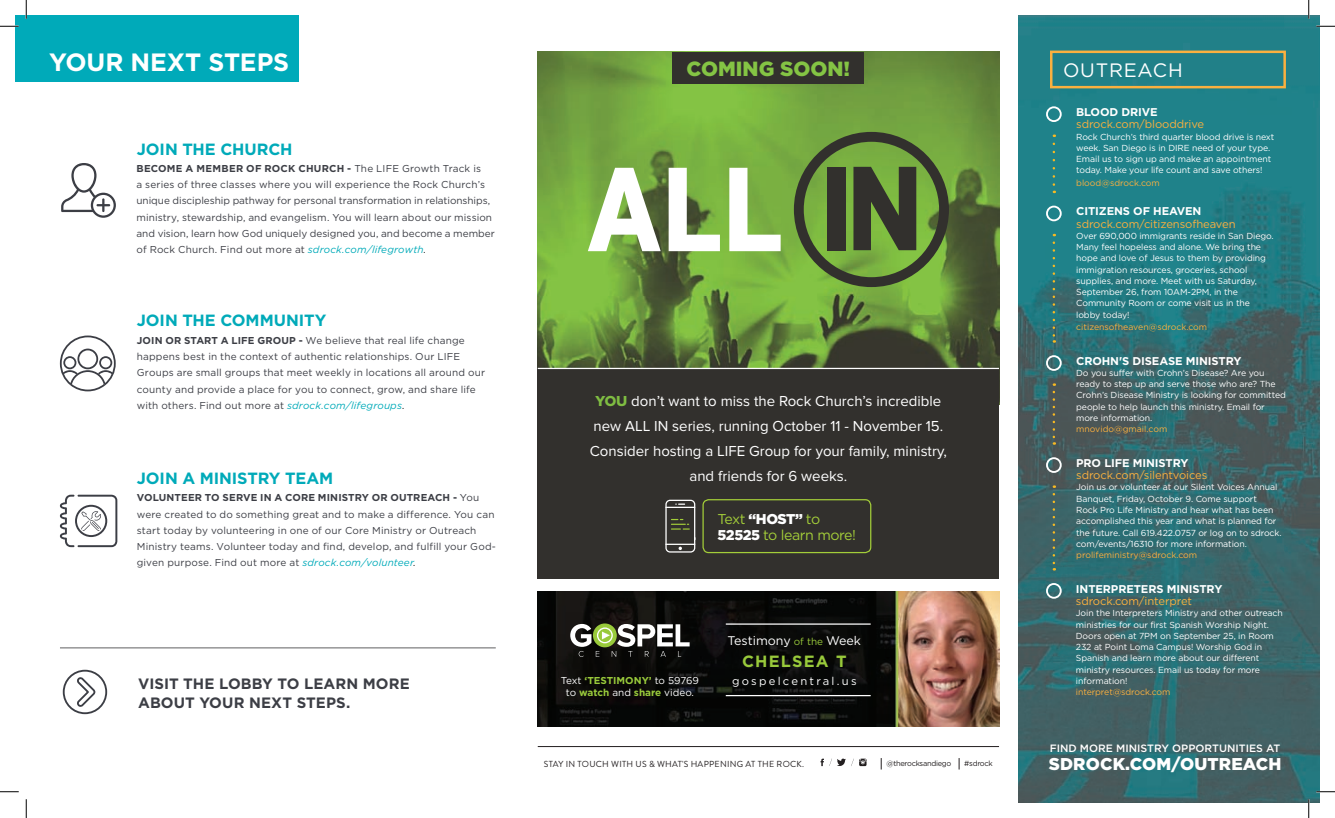
<style>
.page{position:relative;width:1335px;height:818px;background:#fff}
.page>*{position:absolute;margin:0;border:0;box-sizing:border-box;transform-origin:0 0}
.t1{font:700 25px "Gotham HTF";letter-spacing:-.005em;color:#fff}
.t2{font:900 20.5px "Gotham HTF";color:#84c444}
.t3{font:19.38px "Gotham HTF";letter-spacing:.04em;color:#fff}
.t4{font:900 17px "Gotham HTF";letter-spacing:.01em;color:#fff}
.t5{font:700 16.25px "Gotham HTF";letter-spacing:-.005em;color:#00aab9}
.t6{font:700 16.25px "Gotham HTF";letter-spacing:.075em;color:#99ca3b}
.t7{font:15px/25px "Proxima Nova";color:#fff;text-align:center}
.t8{font:700 15px/18.8px "Gotham HTF";letter-spacing:.005em;color:#3c3e45}
.t9{font:14.25px/16px "Gotham HTF";letter-spacing:-.03em;color:#a3cd39}
.t10{font:12.5px "Gotham HTF";color:#fff}
.t11{font:11.25px "Gotham HTF";letter-spacing:-.01em;color:#fbb03f}
.t12{font:700 11.25px "Gotham HTF";letter-spacing:-.01em;color:#fff}
.t13{font:11.25px "Gotham HTF";letter-spacing:.2em;color:#fff}
.t14{font:500 10.62px "Gotham HTF";color:#fff}
.t15{font:10px/16.2px "Gotham HTF";letter-spacing:.01em;color:#3c3e45}
.t16{font:10px/12px "Gotham HTF";letter-spacing:-.005em;color:#fff;text-align:center}
.t17{font:8.75px/11.2px "Gotham HTF";letter-spacing:-.01em;color:#fff}
.t18{font:8.75px "Gotham HTF";color:#fbb03f}
.t19{font:8.75px "Brandon Grotesque";letter-spacing:.03em;color:#231f20}
.t20{font:7.5px "Gotham HTF";letter-spacing:-.04em;color:#231f20}
.s1{font-weight:700}
.s2{font-style:italic;color:#00aab9}
.s3{font-style:italic;color:#231f20}
.s4{font-family:"Proxima Nova Extrabld";color:#7fbd42}
.s5{font-weight:900;color:#fff}
.s6{font-weight:700;color:#99ca3b}
.s7{font-size:10px;color:#99ca3b}
</style>
<div class="page">
<img style="left:1018px;top:15px;width:302px;height:787px">
<div style="left:1050px;top:51px;width:236px;height:37px;border:2px solid #fbb03f"></div>
<div style="left:15px;top:15px;width:284px;height:67px;background:#00aab9"></div>
<hr style="left:538px;top:746px;width:461px;height:1px;background:#231f20">
<svg style="left:821px;top:758px;width:46px;height:8px"></svg>
<div style="left:1046px;top:355px;width:16px;height:16px;border:2px solid #fff;border-radius:50%"></div>
<div style="left:1046px;top:457px;width:16px;height:16px;border:2px solid #fff;border-radius:50%"></div>
<div style="left:1046px;top:583px;width:16px;height:15px;border:2px solid #fff;border-radius:50%"></div>
<div style="left:1046px;top:106px;width:16px;height:16px;border:2px solid #fff;border-radius:50%"></div>
<div style="left:1046px;top:206px;width:16px;height:15px;border:2px solid #fff;border-radius:50%"></div>
<svg style="left:1053px;top:144px;width:2px;height:49px"></svg>
<svg style="left:1053px;top:243px;width:2px;height:99px"></svg>
<svg style="left:1053px;top:392px;width:2px;height:52px"></svg>
<svg style="left:1053px;top:494px;width:2px;height:76px"></svg>
<img style="left:538px;top:52px;width:461px;height:316px">
<div style="left:538px;top:368px;width:461px;height:210px;background:#32302d"></div>
<svg style="left:794px;top:132px;width:155px;height:155px;background:#5c7c38"></svg>
<svg style="left:588px;top:168px;width:73px;height:83px"></svg>
<svg style="left:669px;top:168px;width:51px;height:83px"></svg>
<svg style="left:729px;top:168px;width:52px;height:83px"></svg>
<div style="left:673px;top:52px;width:191px;height:31px;background:#32302d"></div>
<svg style="left:665px;top:499px;width:30px;height:53px"></svg>
<div style="left:702px;top:499px;width:169px;height:54px;border:1px solid #a3cd39;border-radius:6px"></div>
<hr style="left:538px;top:368px;width:461px;height:1px;background:#fff">
<img style="left:538px;top:592px;width:461px;height:135px">
<svg style="left:570px;top:624px;width:120px;height:32px"></svg>
<hr style="left:726px;top:623px;width:145px;height:1px;background:#fff">
<hr style="left:726px;top:695px;width:145px;height:1px;background:#fff">
<svg style="left:60px;top:335px;width:56px;height:56px"></svg>
<svg style="left:60px;top:494px;width:57px;height:53px"></svg>
<svg style="left:61px;top:163px;width:55px;height:55px"></svg>
<div style="left:63px;top:669px;width:44px;height:45px;border:2px solid #3c3e45;border-radius:50%"></div>
<svg style="left:77px;top:675px;width:20px;height:32px"></svg>
<hr style="left:60px;top:647px;width:436px;height:1px;background:#5f5f62">
<svg style="left:0;top:25px;width:19px;height:2px"></svg>
<svg style="left:1316px;top:25px;width:19px;height:2px"></svg>
<svg style="left:0;top:791px;width:19px;height:1px"></svg>
<svg style="left:1316px;top:790px;width:19px;height:2px"></svg>
<svg style="left:25px;top:0;width:2px;height:19px"></svg>
<svg style="left:25px;top:799px;width:2px;height:19px"></svg>
<svg style="left:1308px;top:0;width:2px;height:19px"></svg>
<svg style="left:1308px;top:799px;width:2px;height:19px"></svg>
<h1 class="t1" style="left:45px;top:47px;width:241px">YOUR NEXT STEPS</h1>
<h1 class="t1" style="left:49px;top:48px;width:241px">YOUR NEXT STEPS</h1>
<h3 class="t5" style="left:137px;top:139px;width:157px">JOIN THE CHURCH</h3>
<p class="t15" style="left:136px;top:160px;width:360px"><span class="s1">BECOME A MEMBER OF ROCK CHURCH -</span> The LIFE Growth Track is<br>a series of three classes where you will experience the Rock Church’s unique discipleship pathway for personal transformation in relationships, ministry, stewardship, and evangelism. You will learn about our mission and vision, learn how God uniquely designed you, and become a member of Rock Church. Find out more at <span class="s2">sdrock.com/lifegrowth</span><span class="s3">.</span></p>
<h3 class="t5" style="left:137px;top:311px;width:191px">JOIN THE COMMUNITY</h3>
<p class="t15" style="left:137px;top:332px;width:350px"><span class="s1">JOIN OR START A LIFE GROUP -</span> We believe that real life change happens best in the context of authentic relationships. Our LIFE Groups are small groups that meet weekly in locations all around our county and provide a place for you to connect, grow, and share life with others. Find out more at <span class="s2">sdrock.com/lifegroups</span><span class="s3">.</span></p>
<h3 class="t5" style="left:137px;top:468px;width:198px">JOIN A MINISTRY TEAM</h3>
<p class="t15" style="left:137px;top:489px;width:361px"><span class="s1">VOLUNTEER TO SERVE IN A CORE MINISTRY OR OUTREACH -</span> You were created to do something great and to make a difference. You can start today by volunteering in one of our Core Ministry or Outreach Ministry teams. Volunteer today and find, develop, and fulfill your God&shy;given purpose. Find out more at <span class="s2">sdrock.com/volunteer</span><span class="s3">.</span></p>
<h3 class="t8" style="left:138px;top:673px;width:273px">VISIT THE LOBBY TO LEARN MORE<br>ABOUT YOUR NEXT STEPS.</h3>
<h2 class="t2" style="left:687px;top:57px;width:165px">COMING SOON!</h2>
<h3 class="t7" style="left:590px;top:388px;width:359px"><span class="s4">YOU</span> don’t want to miss the Rock Church’s incredible new ALL IN series, running October 11 - November 15.<br>Consider hosting a LIFE Group for your family, ministry, and friends for 6 weeks.</h3>
<h3 class="t9" style="left:718px;top:510px;width:140px">Text <span class="s5">“HOST”</span> to<br><span class="s5">52525</span> to learn more!</h3>
<p class="t16" style="left:561px;top:674px;width:140px">Text <span class="s6">‘TESTIMONY’</span> to 59769 to <span class="s6">watch</span> and <span class="s6">share</span> video.</p>
<h3 class="t10" style="left:728px;top:633px;width:135px">Testimony <span class="s7">of the</span> Week</h3>
<h3 class="t6" style="left:742px;top:652px;width:106px">CHELSEA T</h3>
<p class="t13" style="left:732px;top:674px;width:126px">gospelcentral.us</p>
<p class="t19" style="left:544px;top:757px;width:262px">STAY IN TOUCH WITH US &amp; WHAT'S HAPPENING AT THE ROCK.</p>
<p class="t20" style="left:886px;top:759px;width:67px">@therocksandiego</p>
<p class="t20" style="left:964px;top:758px;width:30px">#sdrock</p>
<h3 class="t3" style="left:1063px;top:60px;width:121px">OUTREACH</h3>
<p class="t12" style="left:1076px;top:105px;width:83px">BLOOD DRIVE</p>
<p class="t11" style="left:1076px;top:118px;width:130px">sdrock.com/blooddrive</p>
<p class="t17" style="left:1076px;top:131px;width:200px">Rock Church’s third quarter blood drive is next week. San Diego is in DIRE need of your type.<br>Email us to sign up and make an appointment today. Make your life count and save others!</p>
<p class="t18" style="left:1076px;top:178px;width:85px">blood@sdrock.com</p>
<p class="t12" style="left:1076px;top:205px;width:127px">CITIZENS OF HEAVEN</p>
<p class="t11" style="left:1076px;top:217px;width:161px">sdrock.com/citizensofheaven</p>
<p class="t17" style="left:1076px;top:230px;width:199px">Over 690,000 immigrants reside in San Diego.<br>Many feel hopeless and alone. We bring the hope and love of Jesus to them by providing immigration resources, groceries, school supplies, and more. Meet with us Saturday, September 26, from 10AM-2PM, in the Community Room or come visit us in the lobby today!</p>
<p class="t18" style="left:1076px;top:322px;width:133px">citizensofheaven@sdrock.com</p>
<p class="t12" style="left:1076px;top:354px;width:167px">CROHN'S DISEASE MINISTRY</p>
<p class="t17" style="left:1076px;top:367px;width:211px">Do you suffer with Crohn’s Disease? Are you ready to step up and serve those who are? The Crohn’s Disease Ministry is looking for committed people to help launch this ministry. Email for more information.</p>
<p class="t18" style="left:1076px;top:424px;width:93px">mnovido@gmail.com</p>
<p class="t12" style="left:1076px;top:456px;width:114px">PRO LIFE MINISTRY</p>
<p class="t11" style="left:1076px;top:469px;width:133px">sdrock.com/silentvoices</p>
<p class="t17" style="left:1076px;top:481px;width:207px">Join us or volunteer at our Silent Voices Annual Banquet, Friday, October 9. Come support<br>Rock Pro Life Ministry and hear what has been accomplished this year and what is planned for the future. Call 619.422.0757 or log on to sdrock. com/events/16310 for more information.</p>
<p class="t18" style="left:1076px;top:550px;width:123px">prolifeministry@sdrock.com</p>
<p class="t12" style="left:1076px;top:582px;width:148px">INTERPRETERS MINISTRY</p>
<p class="t11" style="left:1076px;top:594px;width:118px">sdrock.com/interpret</p>
<p class="t17" style="left:1076px;top:607px;width:208px">Join the Interpreters Ministry and other outreach ministries for our first Spanish Worship Night.<br>Doors open at 7PM on September 25, in Room 232 at Point Loma Campus! Worship God in Spanish and learn more about our different ministry resources. Email us today for more information!</p>
<p class="t18" style="left:1076px;top:687px;width:96px">interpret@sdrock.com</p>
<p class="t14" style="left:1050px;top:742px;width:232px">FIND MORE MINISTRY OPPORTUNITIES AT</p>
<h3 class="t4" style="left:1049px;top:753px;width:234px">SDROCK.COM/OUTREACH</h3>
</div>
